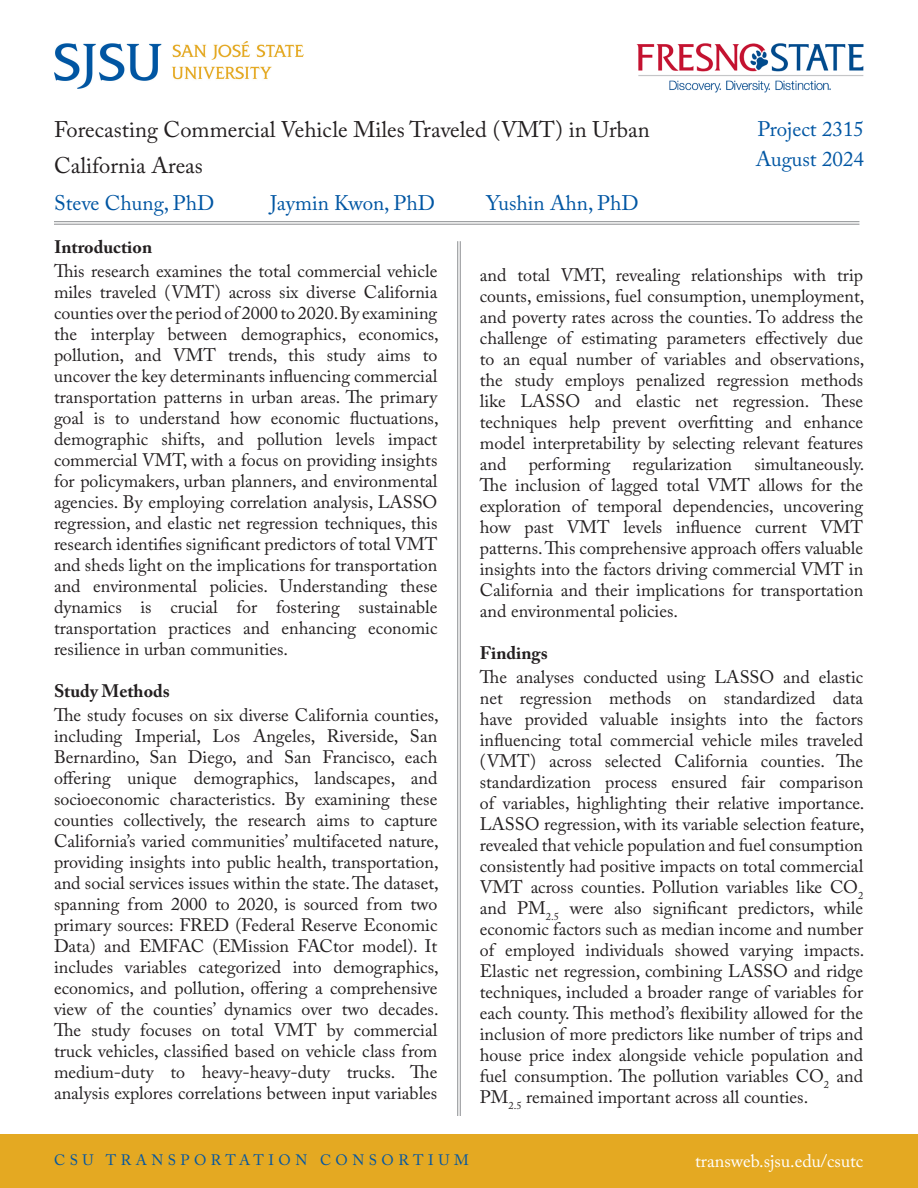
<style>
.page{position:relative;width:918px;height:1188px;background:#fff}
.page>*{position:absolute;margin:0;border:0;box-sizing:border-box;transform-origin:0 0}
.t1{font:22.5px/36px "Adobe Caslon Pro";color:#231f20}
.Project____Month_Yea{font:21px "Adobe Caslon Pro";color:#0156a3}
.Body_Text{font:18px/21px "Adobe Caslon Pro";color:#231f20;text-align:justify}
.t2{font:700 18px "Adobe Caslon Pro";color:#231f20}
.t3{font:18px "Adobe Caslon Pro";color:#fff}
.t4{font:15px "Adobe Caslon Pro";letter-spacing:.3em;color:#0156a3}
</style>
<div class="page">
<div style="left:0;top:1134px;width:918px;height:54px;background:#e4a922"></div>
<hr style="left:460px;top:241px;width:1px;height:875px;background:#8a8c8f">
<hr style="left:457px;top:241px;width:1px;height:875px;background:#8a8c8f">
<img style="left:54px;top:41px;width:250px;height:47px">
<img style="left:636px;top:43px;width:228px;height:49px">
<hr style="left:54px;top:224px;width:805px;height:1px;background:#8a8c8f">
<hr style="left:54px;top:221px;width:805px;height:1px;background:#8a8c8f">
<p class="t1" style="left:54px;top:112px;width:597px">Forecasting Commercial Vehicle Miles Traveled (VMT) in Urban<br>California Areas</p>
<p class="Project____Month_Yea" style="left:54px;top:190px;width:162px">Steve Chung, PhD</p>
<p class="Project____Month_Yea" style="left:270px;top:190px;width:166px">Jaymin Kwon, PhD</p>
<p class="Project____Month_Yea" style="left:486px;top:190px;width:154px">Yushin Ahn, PhD</p>
<p class="Project____Month_Yea" style="left:757px;top:117px;width:108px">Project 2315</p>
<p class="Project____Month_Yea" style="left:756px;top:147px;width:110px">August 2024</p>
<p class="t2" style="left:54px;top:236px;width:100px">Introduction</p>
<p class="Body_Text" style="left:54px;top:260px;width:386px">This research examines the total commercial vehicle miles traveled (VMT) across six diverse California counties over the period of 2000 to 2020. By examining the interplay between demographics, economics, pollution, and VMT trends, this study aims to uncover the key determinants influencing commercial transportation patterns in urban areas. The primary goal is to understand how economic fluctuations, demographic shifts, and pollution levels impact commercial VMT, with a focus on providing insights for policymakers, urban planners, and environmental agencies. By employing correlation analysis, LASSO regression, and elastic net regression techniques, this research identifies significant predictors of total VMT and sheds light on the implications for transportation and environmental policies. Understanding these dynamics is crucial for fostering sustainable transportation practices and enhancing economic resilience in urban communities.</p>
<p class="t2" style="left:54px;top:680px;width:117px">Study Methods</p>
<p class="Body_Text" style="left:54px;top:704px;width:386px">The study focuses on six diverse California counties, including Imperial, Los Angeles, Riverside, San Bernardino, San Diego, and San Francisco, each offering unique demographics, landscapes, and socioeconomic characteristics. By examining these counties collectively, the research aims to capture California’s varied communities’ multifaceted nature, providing insights into public health, transportation, and social services issues within the state. The dataset, spanning from 2000 to 2020, is sourced from two primary sources: FRED (Federal Reserve Economic Data) and EMFAC (EMission FACtor model). It includes variables categorized into demographics, economics, and pollution, offering a comprehensive view of the counties’ dynamics over two decades.<br>The study focuses on total VMT by commercial truck vehicles, classified based on vehicle class from medium-duty to heavy-heavy-duty trucks. The analysis explores correlations between input variables</p>
<p class="Body_Text" style="left:480px;top:265px;width:386px">and total VMT, revealing relationships with trip counts, emissions, fuel consumption, unemployment, and poverty rates across the counties. To address the challenge of estimating parameters effectively due to an equal number of variables and observations, the study employs penalized regression methods like LASSO and elastic net regression. These techniques help prevent overfitting and enhance model interpretability by selecting relevant features and performing regularization simultaneously.<br>The inclusion of lagged total VMT allows for the exploration of temporal dependencies, uncovering how past VMT levels influence current VMT patterns. This comprehensive approach offers valuable insights into the factors driving commercial VMT in California and their implications for transportation and environmental policies.</p>
<p class="t2" style="left:480px;top:643px;width:69px">Findings</p>
<p class="Body_Text" style="left:480px;top:667px;width:386px">The analyses conducted using LASSO and elastic net regression methods on standardized data have provided valuable insights into the factors influencing total commercial vehicle miles traveled (VMT) across selected California counties. The standardization process ensured fair comparison of variables, highlighting their relative importance.<br>LASSO regression, with its variable selection feature, revealed that vehicle population and fuel consumption consistently had positive impacts on total commercial VMT across counties. Pollution variables like CO<sub>2 </sub>and PM<sub>2.5</sub> were also significant predictors, while economic factors such as median income and number of employed individuals showed varying impacts.<br>Elastic net regression, combining LASSO and ridge techniques, included a broader range of variables for each county. This method’s flexibility allowed for the inclusion of more predictors like number of trips and house price index alongside vehicle population and fuel consumption. The pollution variables CO<sub>2</sub> and PM<sub>2.5</sub> remained important across all counties.</p>
<p class="t4" style="left:54px;top:1151px;width:416px">CSU TRANSPORTATION CONSORTIUM</p>
<p class="t3" style="left:695px;top:1150px;width:170px">transweb.sjsu.edu/csutc</p>
</div>
